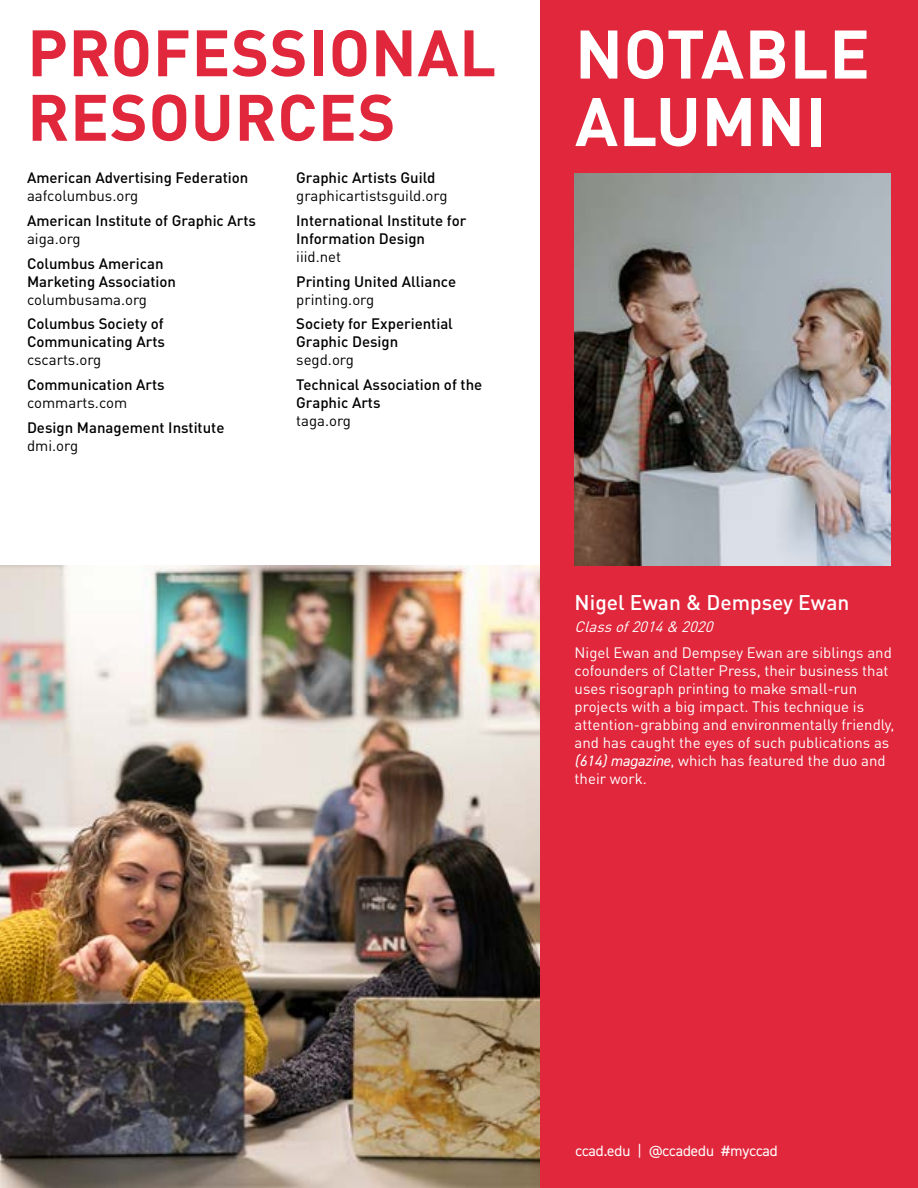
<style>
.page{position:relative;width:918px;height:1188px;background:#fff}
.page>*{position:absolute;margin:0;border:0;box-sizing:border-box;transform-origin:0 0}
.t1{font:700 67.5px/67.5px "DINOT";letter-spacing:.01em;color:#fff}
.t2{font:700 64.5px/64.5px "DINOT";letter-spacing:.01em;color:#e0273c}
.t3{font:500 21px "DINOT";color:#fff}
.t4{font:500 15px/18px "DINOT";color:#000}
.t5{font:15px/18px "DINOT";color:#fff}
.t6{font:15px "DINOT";color:#000}
.t7{font:15px "DIN2014";color:#fff}
.t8{font:italic 15px "DINOT";color:#fff}
.s1{font-family:"DIN2014";font-style:italic}
</style>
<div class="page">
<div style="left:540px;top:0;width:378px;height:1188px;background:#e0273c"></div>
<img style="left:0;top:566px;width:540px;height:622px">
<img style="left:575px;top:173px;width:316px;height:393px">
<h2 class="t2" style="left:27px;top:19px;width:470px">PROFESSIONAL<br>RESOURCES</h2>
<h1 class="t1" style="left:575px;top:18px;width:297px">NOTABLE<br>ALUMNI</h1>
<p class="t4" style="left:27px;top:168px;width:223px">American Advertising Federation</p>
<p class="t6" style="left:27px;top:186px;width:113px">aafcolumbus.org</p>
<p class="t4" style="left:27px;top:211px;width:231px">American Institute of Graphic Arts</p>
<p class="t6" style="left:27px;top:229px;width:55px">aiga.org</p>
<p class="t4" style="left:27px;top:254px;width:151px">Columbus American<br>Marketing Association</p>
<p class="t6" style="left:27px;top:290px;width:122px">columbusama.org</p>
<p class="t4" style="left:27px;top:315px;width:139px">Columbus Society of<br>Communicating Arts</p>
<p class="t6" style="left:27px;top:351px;width:76px">cscarts.org</p>
<p class="t4" style="left:27px;top:375px;width:139px">Communication Arts</p>
<p class="t6" style="left:27px;top:393px;width:102px">commarts.com</p>
<p class="t4" style="left:27px;top:418px;width:199px">Design Management Institute</p>
<p class="t6" style="left:27px;top:436px;width:53px">dmi.org</p>
<p class="t4" style="left:296px;top:168px;width:141px">Graphic Artists Guild</p>
<p class="t6" style="left:296px;top:186px;width:153px">graphicartistsguild.org</p>
<p class="t4" style="left:296px;top:211px;width:172px">International Institute for<br>Information Design</p>
<p class="t6" style="left:296px;top:247px;width:46px">iiid.net</p>
<p class="t4" style="left:296px;top:272px;width:161px">Printing United Alliance</p>
<p class="t6" style="left:296px;top:290px;width:80px">printing.org</p>
<p class="t4" style="left:296px;top:315px;width:158px">Society for Experiential<br>Graphic Design</p>
<p class="t6" style="left:296px;top:351px;width:59px">segd.org</p>
<p class="t4" style="left:296px;top:375px;width:188px">Technical Association of the<br>Graphic Arts</p>
<p class="t6" style="left:296px;top:411px;width:56px">taga.org</p>
<h3 class="t3" style="left:575px;top:589px;width:276px">Nigel Ewan &amp; Dempsey Ewan</h3>
<p class="t8" style="left:575px;top:617px;width:144px">Classof2014&amp; 2020</p>
<p class="t5" style="left:575px;top:644px;width:321px">Nigel Ewan and Dempsey Ewan are siblings and cofounders of Clatter Press, their business that uses risograph printing to make small-run projects with a big impact. This technique is attention-grabbing and environmentally friendly, and has caught the eyes of such publications as <span class="s1">(614) magazine</span>, which has featured the duo and their work.</p>
<p class="t7" style="left:575px;top:1142px;width:204px">ccad.edu | @ccadedu #myccad</p>
</div>
